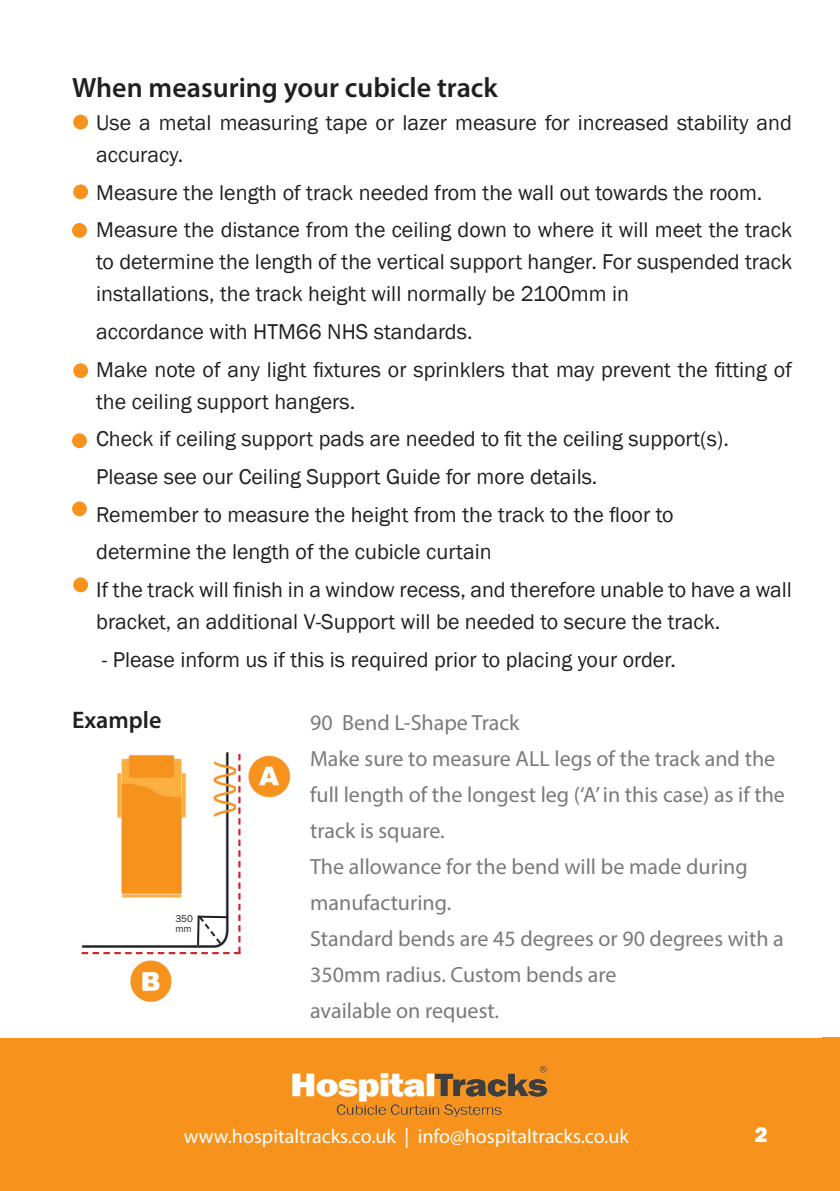
<style>
.page{position:relative;width:840px;height:1191px;background:#fff}
.page>*{position:absolute;margin:0;border:0;box-sizing:border-box;transform-origin:0 0}
.t1{font:600 28px "Myriad Pro";color:#231f20}
.t2{font:600 24px "Myriad Pro";color:#231f20}
.t3{font:800 22.2px "Franklin Gothic";color:#fff}
.t4{font:22px/32px "Franklin Gothic";color:#231f20}
.t5{font:22px/36px "Myriad Pro";color:#787a7d}
.t6{font:20px "Myriad Pro";color:#fff}
.t7{font:10px "Franklin Gothic";color:#231f20}
</style>
<div class="page">
<div style="left:0;top:1038px;width:839px;height:153px;background:#f7931d"></div>
<img style="left:292px;top:1065px;width:256px;height:53px">
<div style="left:73px;top:502px;width:13px;height:13px;background:#f7931d;border-radius:50%"></div>
<div style="left:72px;top:501px;width:15px;height:15px;border:2px solid #f7931d;border-radius:50%"></div>
<div style="left:74px;top:578px;width:13px;height:13px;background:#f7931d;border-radius:50%"></div>
<div style="left:73px;top:577px;width:15px;height:15px;border:2px solid #f7931d;border-radius:50%"></div>
<div style="left:73px;top:434px;width:13px;height:13px;background:#f7931d;border-radius:50%"></div>
<div style="left:72px;top:433px;width:15px;height:15px;border:2px solid #f7931d;border-radius:50%"></div>
<div style="left:74px;top:364px;width:13px;height:13px;background:#f7931d;border-radius:50%"></div>
<div style="left:73px;top:363px;width:15px;height:15px;border:2px solid #f7931d;border-radius:50%"></div>
<div style="left:73px;top:224px;width:13px;height:13px;background:#f7931d;border-radius:50%"></div>
<div style="left:72px;top:223px;width:15px;height:15px;border:2px solid #f7931d;border-radius:50%"></div>
<div style="left:74px;top:185px;width:13px;height:13px;background:#f7931d;border-radius:50%"></div>
<div style="left:73px;top:184px;width:15px;height:15px;border:2px solid #f7931d;border-radius:50%"></div>
<div style="left:74px;top:115px;width:13px;height:14px;background:#f7931d;border-radius:50%"></div>
<div style="left:73px;top:115px;width:15px;height:14px;border:2px solid #f7931d;border-radius:50%"></div>
<img style="left:248px;top:755px;width:42px;height:43px">
<img style="left:130px;top:960px;width:42px;height:43px">
<svg style="left:82px;top:754px;width:158px;height:200px"></svg>
<div style="left:822px;top:1037px;width:17px;height:154px;background:#f7931d"></div>
<p class="t1" style="left:72px;top:70px;width:427px">When measuring your cubicle track</p>
<p class="t4" style="left:96px;top:107px;width:697px">Use a metal measuring tape or lazer measure for increased stability and accuracy.</p>
<p class="t4" style="left:96px;top:177px;width:667px">Measure the length of track needed from the wall out towards the room.</p>
<p class="t4" style="left:96px;top:214px;width:697px;text-align:justify">Measure the distance from the ceiling down to where it will meet the track to determine the length of the vertical support hanger. For suspended track installations, the track height will normally be 2100mm in</p>
<p class="t4" style="left:96px;top:316px;width:377px">accordance with HTM66 NHS standards.</p>
<p class="t4" style="left:96px;top:354px;width:697px">Make note of any light fixtures or sprinklers that may prevent the fitting of the ceiling support hangers.</p>
<p class="t4" style="left:96px;top:423px;width:633px">Check if ceiling support pads are needed to fit the ceiling support(s).</p>
<p class="t4" style="left:96px;top:461px;width:502px">Please see our Ceiling Support Guide for more details.</p>
<p class="t4" style="left:96px;top:499px;width:578px">Remember to measure the height from the track to the floor to</p>
<p class="t4" style="left:96px;top:536px;width:397px">determine the length of the cubicle curtain</p>
<p class="t4" style="left:96px;top:574px;width:697px">If the track will finish in a window recess, and therefore unable to have a wall bracket, an additional V-Support will be needed to secure the track.</p>
<p class="t4" style="left:102px;top:644px;width:575px">- Please inform us if this is required prior to placing your order.</p>
<p class="t2" style="left:72px;top:704px;width:91px">Example</p>
<p class="t5" style="left:310px;top:704px;width:211px">90 Bend L-Shape Track</p>
<p class="t5" style="left:310px;top:740px;width:476px">Make sure to measure ALL legs of the track and the full length of the longest leg (‘A’ in this case) as if the track is square.</p>
<p class="t5" style="left:310px;top:848px;width:439px">The allowance for the bend will be made during manufacturing.</p>
<p class="t5" style="left:310px;top:920px;width:475px">Standard bends are 45 degrees or 90 degrees with a<br>350mm radius. Custom bends are</p>
<p class="t5" style="left:310px;top:992px;width:190px">available on request.</p>
<p class="t7" style="left:175px;top:912px;width:19px">350</p>
<p class="t7" style="left:175px;top:922px;width:18px">mm</p>
<p class="t6" style="left:184px;top:1124px;width:446px">www.hospitaltracks.co.uk | info@hospitaltracks.co.uk</p>
<p class="t3" style="left:754px;top:1120px;width:14px">2</p>
</div>
